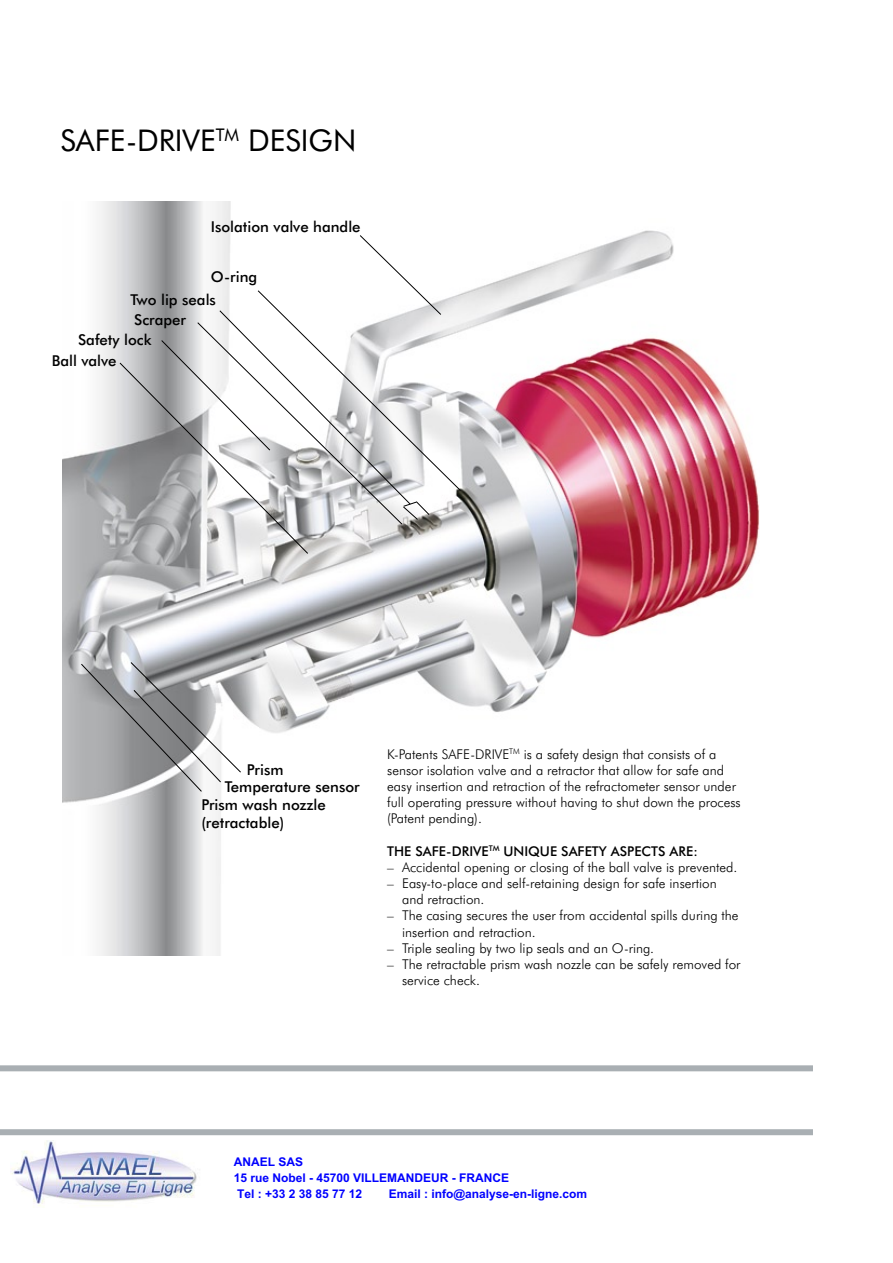
<style>
.page{position:relative;width:893px;height:1263px;background:#fff}
.page>*{position:absolute;margin:0;border:0;box-sizing:border-box;transform-origin:0 0}
.t1{font:30px "Futura BT";color:#000}
.t2{font:500 15px/18px "Futura BT";color:#000}
.t3{font:300 13.5px/16.2px "Futura BT";color:#000}
.t4{font:500 13.5px "Futura BT";color:#000}
.t5{font:700 12px/15.9px "Arial";color:#00f}
</style>
<div class="page">
<img style="left:62px;top:201px;width:698px;height:755px">
<div style="left:0;top:1065px;width:813px;height:6px;background:#a9afb3"></div>
<div style="left:0;top:1129px;width:813px;height:6px;background:#a9afb3"></div>
<svg style="left:119px;top:234px;width:342px;height:320px"></svg>
<svg style="left:80px;top:661px;width:162px;height:131px"></svg>
<img style="left:11px;top:1140px;width:186px;height:66px">
<h1 class="t1" style="left:61px;top:128px;width:297px">SAFE-DRIVE<sup>TM</sup> DESIGN</h1>
<p class="t2" style="left:211px;top:219px;width:151px">Isolation valve handle</p>
<p class="t2" style="left:211px;top:269px;width:48px">O-ring</p>
<p class="t2" style="left:130px;top:292px;width:87px">Two lip seals</p>
<p class="t2" style="left:134px;top:312px;width:53px">Scraper</p>
<p class="t2" style="left:78px;top:332px;width:75px">Safety lock</p>
<p class="t2" style="left:52px;top:353px;width:66px">Ball valve</p>
<p class="t2" style="left:247px;top:762px;width:38px">Prism</p>
<p class="t2" style="left:225px;top:779px;width:136px">Temperature sensor</p>
<p class="t2" style="left:201px;top:797px;width:126px">Prism wash nozzle (retractable)</p>
<p class="t3" style="left:387px;top:747px;width:355px">K-Patents SAFE-DRIVE<sup>TM</sup> is a safety design that consists of a sensor isolation valve and a retractor that allow for safe and easy insertion and retraction of the refractometer sensor under full operating pressure without having to shut down the process (Patent pending).</p>
<p class="t4" style="left:387px;top:845px;width:312px">THE SAFE-DRIVE<sup>TM</sup> UNIQUE SAFETY ASPECTS ARE:</p>
<p class="t3" style="left:387px;top:860px;width:352px">– Accidental opening or closing of the ball valve is prevented.</p>
<p class="t3" style="left:402px;top:876px;width:316px;text-indent:-15px">– Easy-to-place and self-retaining design for safe insertion and retraction.</p>
<p class="t3" style="left:402px;top:909px;width:338px;text-indent:-15px">– The casing secures the user from accidental spills during the insertion and retraction.</p>
<p class="t3" style="left:387px;top:941px;width:268px">– Triple sealing by two lip seals and an O-ring.</p>
<p class="t3" style="left:402px;top:957px;width:340px;text-indent:-15px">– The retractable prism wash nozzle can be safely removed for service check.</p>
<p class="t5" style="left:234px;top:1154px;width:277px">ANAEL SAS<br>15 rue Nobel - 45700 VILLEMANDEUR - FRANCE<br>Tel : +33 2 38 85 77 12</p>
<p class="t5" style="left:389px;top:1186px;width:200px">Email : info@analyse-en-ligne.com</p>
</div>
